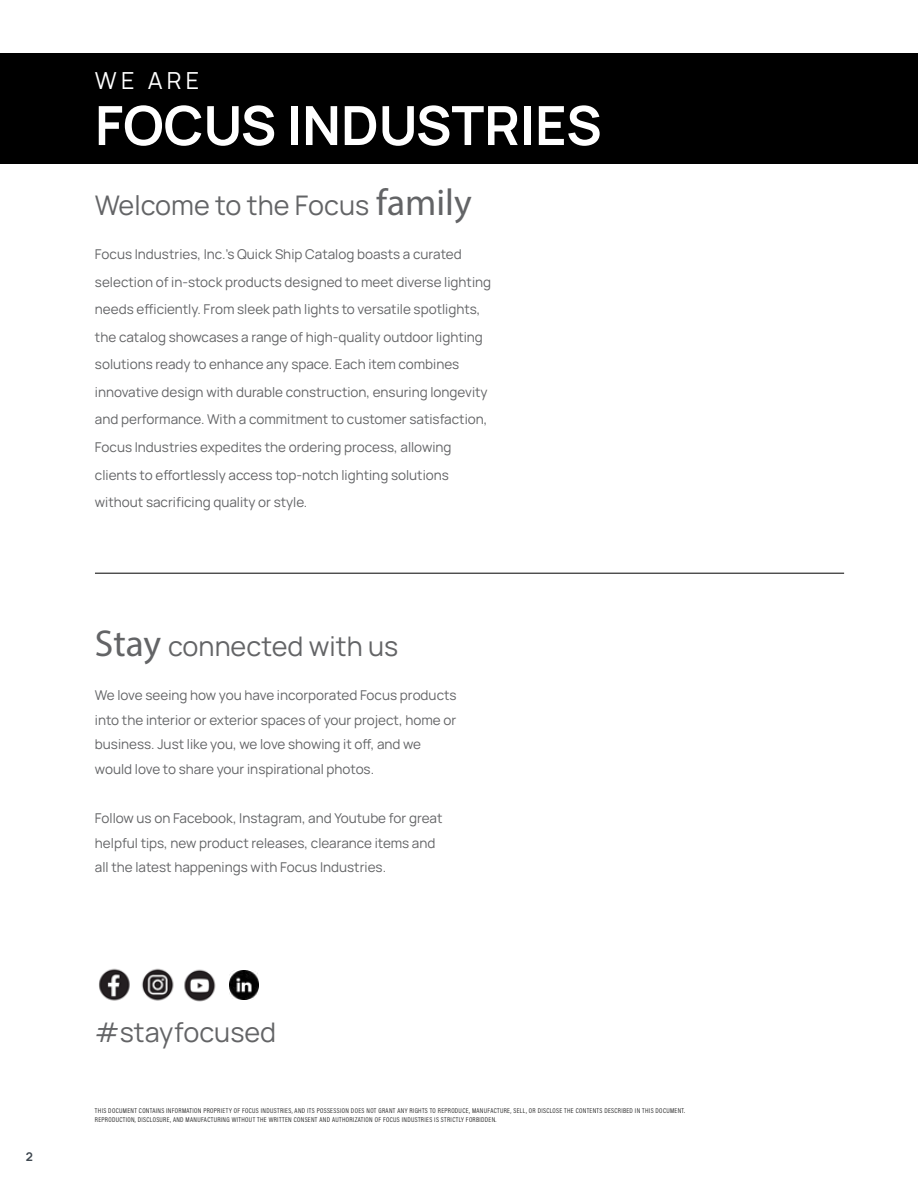
<style>
.page{position:relative;width:918px;height:1188px;background:#fff}
.page>*{position:absolute;margin:0;border:0;box-sizing:border-box;transform-origin:0 0}
.t1{font:700 54px "Manrope";color:#fff}
.t2{font:27px "Manrope";color:#636466}
.t3{font:23.55px "Manrope";color:#fff}
.t4{font:13.5px/27.6px "Manrope";color:#636466}
.t5{font:700 12px "Manrope";color:#3d464e}
.t6{font:7.05px/8.4px "Acumin Variable Concept";letter-spacing:.05em;color:#000}
.s1{font-family:"Myriad Pro";font-size:37.5px}
</style>
<div class="page">
<div style="left:0;top:53px;width:918px;height:111px;background:#000"></div>
<hr style="left:95px;top:573px;width:749px;height:1px;background:#000">
<img style="left:99px;top:968px;width:117px;height:34px">
<img style="left:229px;top:970px;width:30px;height:30px">
<p class="t5" style="left:26px;top:1149px;width:9px">2</p>
<h3 class="t3" style="left:95px;top:67px;width:106px">WE ARE</h3>
<h1 class="t1" style="left:95px;top:91px;width:508px">FOCUS INDUSTRIES</h1>
<h2 class="t2" style="left:95px;top:189px;width:378px">Welcome to the Focus <span class="s1">family</span></h2>
<p class="t4" style="left:95px;top:240px;width:398px">Focus Industries, Inc.’s Quick Ship Catalog boasts a curated selection of in-stock products designed to meet diverse lighting needs efficiently. From sleek path lights to versatile spotlights, the catalog showcases a range of high-quality outdoor lighting solutions ready to enhance any space. Each item combines innovative design with durable construction, ensuring longevity and performance. With a commitment to customer satisfaction, Focus Industries expedites the ordering process, allowing clients to effortlessly access top-notch lighting solutions without sacrificing quality or style.</p>
<h2 class="t2" style="left:95px;top:630px;width:305px"><span class="s1">Stay</span> connected with us</h2>
<p class="t4" style="left:95px;top:683px;width:363px;line-height:24.6px">We love seeing how you have incorporated Focus products into the interior or exterior spaces of your project, home or business. Just like you, we love showing it off, and we would love to share your inspirational photos.</p>
<p class="t4" style="left:95px;top:806px;width:349px;line-height:24.6px">Follow us on Facebook, Instagram, and Youtube for great helpful tips, new product releases, clearance items and all the latest happenings with Focus Industries.</p>
<h2 class="t2" style="left:95px;top:1016px;width:183px">#stayfocused</h2>
<p class="t6" style="left:95px;top:1106px;width:592px">THIS DOCUMENT CONTAINS INFORMATION PROPRIETY OF FOCUS INDUSTRIES, AND ITS POSSESSION DOES NOT GRANT ANY RIGHTS TO REPRODUCE, MANUFACTURE, SELL, OR DISCLOSE THE CONTENTS DESCRIBED IN THIS DOCUMENT.<br>REPRODUCTION, DISCLOSURE, AND MANUFACTURING WITHOUT THE WRITTEN CONSENT AND AUTHORIZATION OF FOCUS INDUSTRIES IS STRICTLY FORBIDDEN.</p>
</div>
